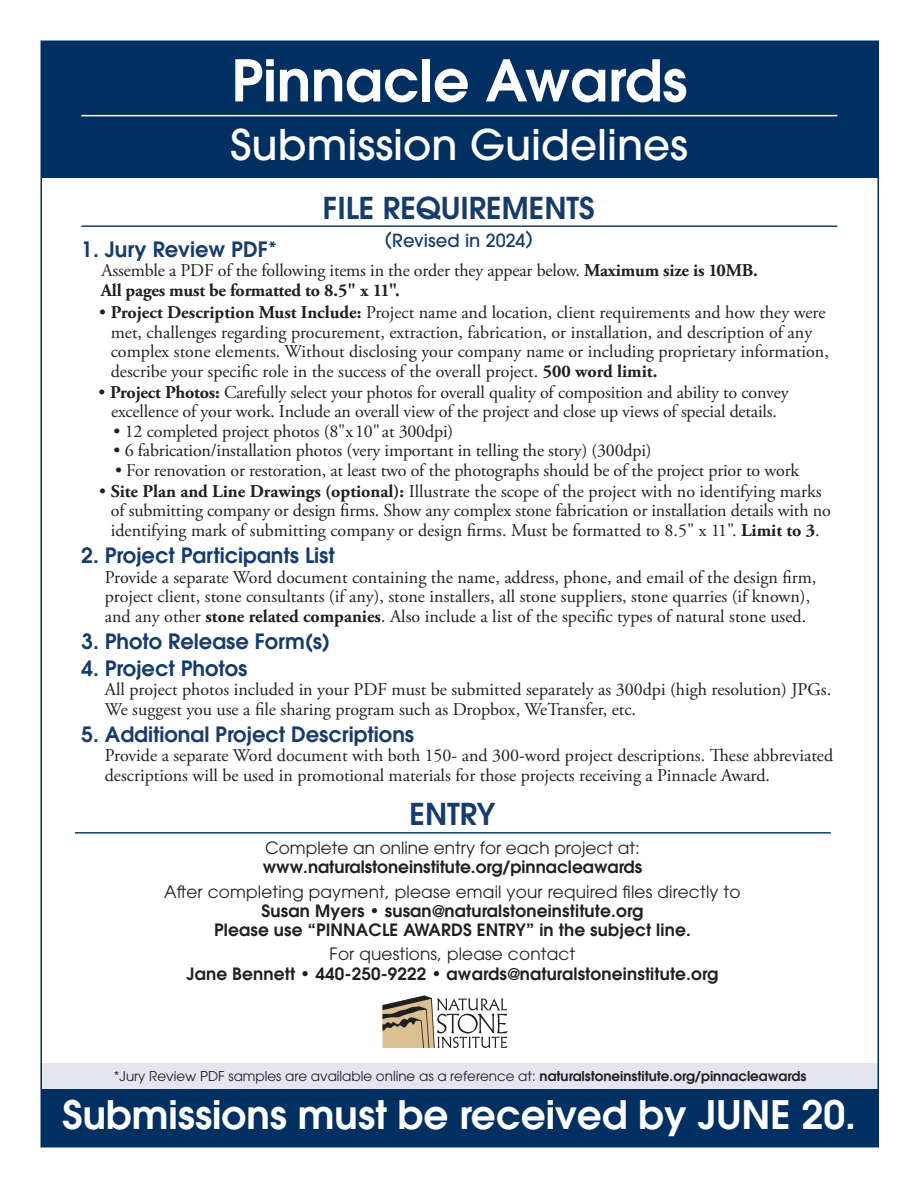
<style>
.page{position:relative;width:918px;height:1188px;background:#fff}
.page>*{position:absolute;margin:0;border:0;box-sizing:border-box;transform-origin:0 0}
.t1{font:600 57px "ITC Avant Garde Std";color:#fff}
.t2{font:500 42px "ITC Avant Garde Std";color:#fff}
.t3{font:600 39px "ITC Avant Garde Std";color:#fff}
.t4{font:600 30px "ITC Avant Garde Std";color:#163c6d}
.t5{font:600 21px "ITC Avant Garde Std";color:#163c6d}
.t6{font:18px/19.5px "Adobe Garamond Pro";color:#231f20}
.t7{font:500 18px "ITC Avant Garde Std";color:#163c6d}
.t8{font:600 16.95px/19.4px "ITC Avant Garde Std";letter-spacing:.01em;color:#231f20;text-align:center}
.t9{font:16.95px "ITC Avant Garde Std";letter-spacing:.01em;color:#231f20}
.t10{font:13.5px "ITC Avant Garde Std";color:#231f20}
.s1{font-weight:700}
.s2{font-weight:600}
</style>
<div class="page">
<div style="left:40px;top:1064px;width:839px;height:25px;background:#e4e5ee"></div>
<div style="left:41px;top:41px;width:837px;height:137px;background:#003062"></div>
<div style="left:41px;top:1089px;width:837px;height:57px;background:#003062"></div>
<hr style="left:81px;top:115px;width:756px;height:1px;background:#fff">
<hr style="left:81px;top:225px;width:756px;height:2px;background:#163c6d">
<svg style="left:382px;top:996px;width:126px;height:52px"></svg>
<hr style="left:75px;top:832px;width:756px;height:2px;background:#163c6d">
<h1 class="t1" style="left:231px;top:43px;width:458px">Pinnacle Awards</h1>
<h2 class="t2" style="left:231px;top:118px;width:459px">Submission Guidelines</h2>
<h3 class="t4" style="left:323px;top:188px;width:273px">FILE REQUIREMENTS</h3>
<p class="t7" style="left:385px;top:229px;width:149px">(Revised in 2024)</p>
<p class="t5" style="left:81px;top:235px;width:197px">1. Jury Review PDF*</p>
<p class="t6" style="left:101px;top:262px;width:659px">Assemble a PDF of the following items in the order they appear below. <span class="s1">Maximum size is 10MB.<br>All pages must be formatted to 8.5" x 11".</span></p>
<p class="t6" style="left:111px;top:304px;width:720px;text-indent:-11px">• <span class="s1">Project Description Must Include:</span> Project name and location, client requirements and how they were met, challenges regarding procurement, extraction, fabrication, or installation, and description of any complex stone elements. Without disclosing your company name or including proprietary information, describe your specific role in the success of the overall project. <span class="s1">500 word limit.</span></p>
<p class="t6" style="left:99px;top:383px;width:692px;text-align:center">• <span class="s1">Project Photos:</span> Carefully select your photos for overall quality of composition and ability to convey excellence of your work. Include an overall view of the project and close up views of special details.</p>
<p class="t6" style="left:114px;top:422px;width:341px">• 12 completed project photos (8" x 10" at 300dpi)</p>
<p class="t6" style="left:114px;top:442px;width:540px">• 6 fabrication/installation photos (very important in telling the story) (300dpi)</p>
<p class="t6" style="left:115px;top:461px;width:686px">• For renovation or restoration, at least two of the photographs should be of the project prior to work</p>
<p class="t6" style="left:111px;top:482px;width:721px;text-indent:-11px">• <span class="s1">Site Plan and Line Drawings (optional):</span> Illustrate the scope of the project with no identifying marks of submitting company or design firms. Show any complex stone fabrication or installation details with no identifying mark of submitting company or design firms. Must be formatted to 8.5" x 11". <span class="s1">Limit to 3</span>.</p>
<p class="t5" style="left:81px;top:542px;width:255px">2. Project Participants List</p>
<p class="t6" style="left:105px;top:568px;width:713px">Provide a separate Word document containing the name, address, phone, and email of the design firm, project client, stone consultants (if any), stone installers, all stone suppliers, stone quarries (if known), and any other <span class="s1">stone related companies</span>. Also include a list of the specific types of natural stone used.</p>
<p class="t5" style="left:81px;top:627px;width:250px">3. Photo Release Form(s)</p>
<p class="t5" style="left:81px;top:654px;width:168px">4. Project Photos</p>
<p class="t6" style="left:105px;top:680px;width:728px">All project photos included in your PDF must be submitted separately as 300dpi (high resolution) JPGs.<br>We suggest you use a file sharing program such as Dropbox, WeTransfer, etc.</p>
<p class="t5" style="left:81px;top:720px;width:334px">5. Additional Project Descriptions</p>
<p class="t6" style="left:105px;top:746px;width:730px">Provide a separate Word document with both 150- and 300-word project descriptions. These abbreviated descriptions will be used in promotional materials for those projects receiving a Pinnacle Award.</p>
<h3 class="t4" style="left:410px;top:795px;width:87px">ENTRY</h3>
<p class="t9" style="left:265px;top:837px;width:376px">Complete an online entry for each project at:</p>
<p class="t8" style="left:263px;top:857px;width:381px">www.naturalstoneinstitute.org/pinnacleawards</p>
<p class="t9" style="left:164px;top:881px;width:578px">After completing payment, please email your required files directly to</p>
<p class="t8" style="left:214px;top:901px;width:478px">Susan Myers • susan@naturalstoneinstitute.org<br>Please use “PINNACLE AWARDS ENTRY” in the subject line.</p>
<p class="t9" style="left:330px;top:944px;width:247px">For questions, please contact</p>
<p class="t8" style="left:186px;top:963px;width:534px">Jane Bennett • 440-250-9222 • awards@naturalstoneinstitute.org</p>
<p class="t10" style="left:114px;top:1067px;width:694px">*Jury Review PDF samples are available online as a reference at: <span class="s2">naturalstoneinstitute.org/pinnacleawards</span></p>
<h3 class="t3" style="left:62px;top:1089px;width:795px">Submissions must be received by JUNE 20.</h3>
</div>
